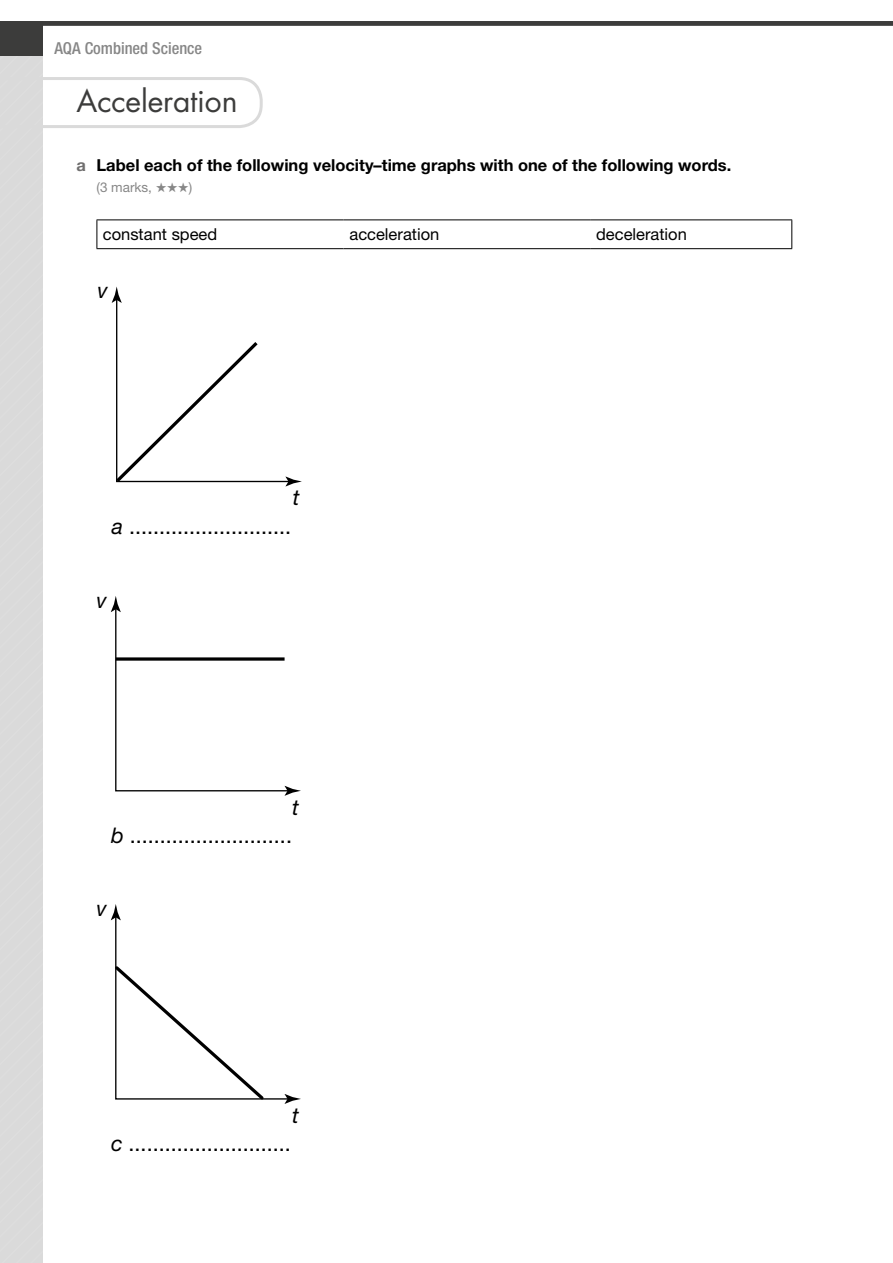
<style>
.page{position:relative;width:893px;height:1263px;background:#fff}
.page>*{position:absolute;margin:0;border:0;box-sizing:border-box;transform-origin:0 0}
.t1{font:30px "Futura Std";letter-spacing:-.005em;color:#3c3c3b}
.t2{font:21.6px/28.5px "Helvetica Neue LT Std";color:#000}
.t3{font:italic 21.6px "Helvetica Neue LT Std";color:#000}
.t4{font:700 16.5px "Helvetica Neue LT Std";color:#000}
.t5{font:16.5px "Helvetica Neue LT Std";color:#000}
.t6{font:500 condensed 16.5px "Helvetica Neue LT Std";color:#878787}
.t7{font:13.5px "Helvetica Neue LT Std";color:#878787}
.s1{color:#706f6f}
.s2{font-style:italic}
</style>
<div class="page">
<div style="left:0;top:68px;width:43px;height:1195px;background:#dadada"></div>
<svg style="left:0;top:77px;width:263px;height:51px"></svg>
<hr style="left:344px;top:219px;width:246px;height:1px;background:#000">
<hr style="left:590px;top:219px;width:202px;height:1px;background:#000">
<svg style="left:791px;top:220px;width:1px;height:28px"></svg>
<hr style="left:344px;top:248px;width:246px;height:1px;background:#000">
<hr style="left:590px;top:248px;width:202px;height:1px;background:#000">
<hr style="left:97px;top:219px;width:247px;height:1px;background:#000">
<svg style="left:97px;top:220px;width:1px;height:28px"></svg>
<hr style="left:97px;top:248px;width:247px;height:1px;background:#000">
<svg style="left:112px;top:286px;width:190px;height:200px"></svg>
<svg style="left:111px;top:596px;width:190px;height:200px"></svg>
<svg style="left:116px;top:657px;width:169px;height:4px"></svg>
<svg style="left:111px;top:904px;width:190px;height:200px"></svg>
<div style="left:0;top:21px;width:893px;height:5px;background:#3c3c3b"></div>
<div style="left:0;top:21px;width:43px;height:34px;background:#3c3c3b"></div>
<p class="t6" style="left:54px;top:38px;width:149px">AQA Combined Science</p>
<h1 class="t1" style="left:77px;top:82px;width:162px">Acceleration</h1>
<p class="t4" style="left:77px;top:155px;width:656px"><span class="s1">a</span> Label each of the following velocity–time graphs with one of the following words.</p>
<p class="t7" style="left:97px;top:179px;width:97px">(3 marks, ★★★)</p>
<p class="t5" style="left:103px;top:224px;width:116px">constant speed</p>
<p class="t5" style="left:350px;top:224px;width:91px">acceleration</p>
<p class="t5" style="left:596px;top:224px;width:92px">deceleration</p>
<p class="t3" style="left:97px;top:278px;width:12px">v</p>
<p class="t3" style="left:293px;top:485px;width:8px">t</p>
<p class="t2" style="left:112px;top:512px;width:181px"><span class="s2">a</span> ...........................</p>
<p class="t3" style="left:97px;top:587px;width:12px">v</p>
<p class="t2" style="left:111px;top:792px;width:189px;text-indent:181px"><span class="s2">t b</span> ...........................</p>
<p class="t3" style="left:97px;top:895px;width:12px">v</p>
<p class="t3" style="left:292px;top:1102px;width:8px">t</p>
<p class="t2" style="left:111px;top:1129px;width:181px"><span class="s2">c</span> ...........................</p>
</div>
